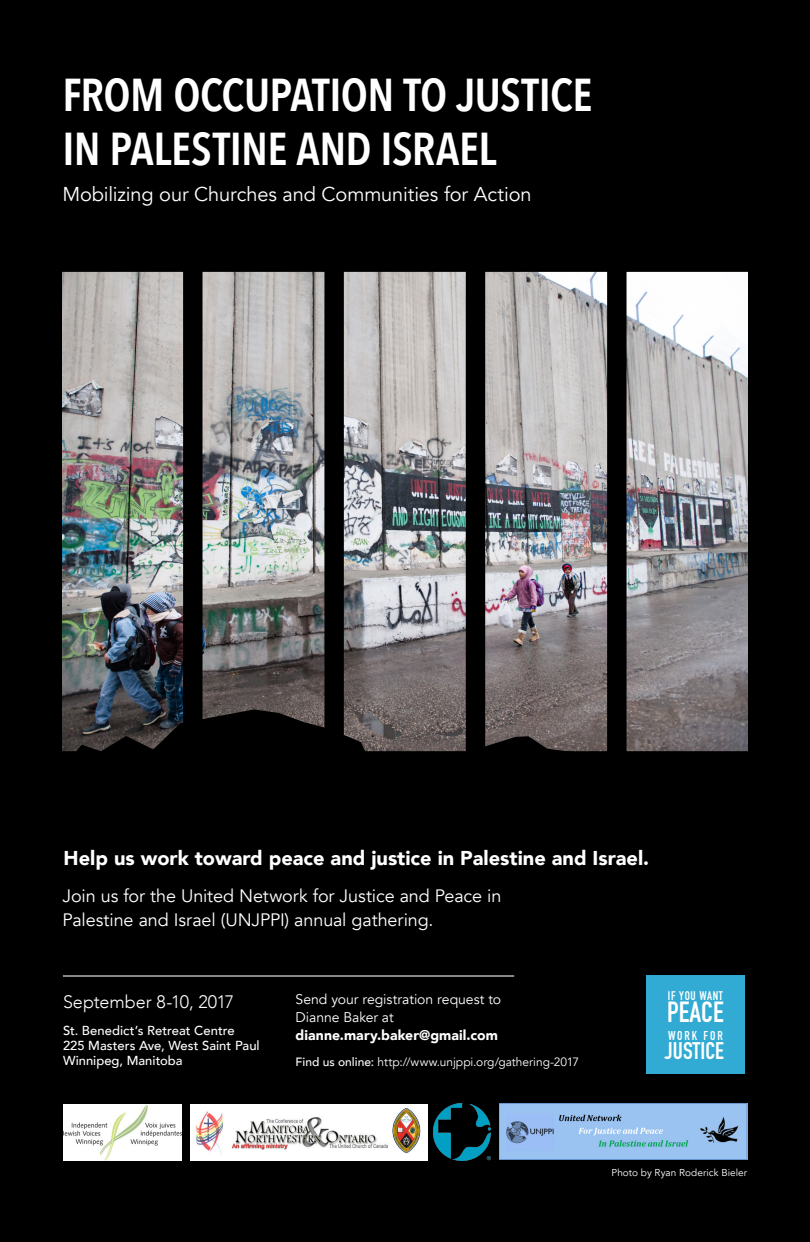
<style>
.page{position:relative;width:810px;height:1242px;background:#fff}
.page>*{position:absolute;margin:0;border:0;box-sizing:border-box;transform-origin:0 0}
.t1{font:600 46px/54px "Avenir Next Condensed";letter-spacing:-.015em;color:#fff}
.t2{font:700 28.8px "DIN Condensed";color:#fff}
.t3{font:700 23.8px "DIN Condensed";color:#fff}
.Body{font:900 20px "Avenir";color:#fff}
.t4{font:20px "Avenir";letter-spacing:-.005em;color:#fff}
.Body-2{font:18px/24px "Avenir";letter-spacing:-.005em;color:#fff}
.Body-3{font:300 18px "Avenir";letter-spacing:-.005em;color:#fff}
.Body-4{font:14px/18px "Avenir";letter-spacing:-.005em;color:#fff}
.Body-5{font:900 14px "Avenir";letter-spacing:.005em;color:#fff}
.Paragraph_Style_1{font:500 13px "Avenir";color:#fff}
.t5{font:700 12.7px "DIN Condensed";letter-spacing:.15em;color:#fff}
.t6{font:700 12.4px "DIN Condensed";letter-spacing:.05em;color:#fff}
.t7{font:12px "Avenir";letter-spacing:-.005em;color:#fff}
.Body-6{font:10px "Avenir";letter-spacing:.005em;color:#fff}
.s1{font-weight:500}
</style>
<div class="page">
<div style="left:0;top:1px;width:809px;height:1241px;background:#000"></div>
<img style="left:62px;top:271px;width:685px;height:481px">
<svg style="left:64px;top:709px;width:684px;height:43px"></svg>
<img style="left:434px;top:1103px;width:57px;height:57px">
<img style="left:499px;top:1103px;width:248px;height:57px">
<img style="left:63px;top:1105px;width:119px;height:55px">
<img style="left:190px;top:1104px;width:237px;height:56px">
<div style="left:646px;top:976px;width:99px;height:98px;background:#31aad4"></div>
<hr style="left:62px;top:975px;width:452px;height:1px;background:#231f20">
<hr style="left:63px;top:976px;width:451px;height:1px;background:#fff">
<p class="t1" style="left:62px;top:67px;width:532px">FROM OCCUPATION TO JUSTICE<br>IN PALESTINE AND ISRAEL</p>
<p class="t4" style="left:62px;top:182px;width:471px">Mobilizing our Churches and Communities for Action</p>
<p class="Body" style="left:64px;top:841px;width:587px">Help us work toward peace and justice in Palestine and Israel.</p>
<p class="Body-2" style="left:62px;top:884px;width:440px">Join us for the United Network for Justice and Peace in<br>Palestine and Israel (UNJPPI) annual gathering.</p>
<p class="Body-3" style="left:63px;top:991px;width:173px">September 8-10, 2017</p>
<p class="Paragraph_Style_1" style="left:63px;top:1019px;width:173px">St. Benedict’s Retreat Centre</p>
<p class="Paragraph_Style_1" style="left:63px;top:1034px;width:198px">225 Masters Ave, West Saint Paul</p>
<p class="Paragraph_Style_1" style="left:63px;top:1049px;width:121px">Winnipeg, Manitoba</p>
<p class="Body-4" style="left:296px;top:990px;width:207px">Send your registration request to<br>Dianne Baker at</p>
<p class="Body-5" style="left:296px;top:1023px;width:204px">dianne.mary.baker@gmail.com</p>
<p class="t7" style="left:296px;top:1054px;width:285px"><span class="s1">Find us online:</span> http://www.unjppi.org/gathering-2017</p>
<p class="t6" style="left:668px;top:988px;width:56px">IF YOU WANT</p>
<p class="t5" style="left:668px;top:1028px;width:56px">WORK FOR</p>
<p class="t2" style="left:667px;top:995px;width:58px">PEACE</p>
<p class="t3" style="left:665px;top:1036px;width:60px">JUSTICE</p>
<p class="Body-6" style="left:612px;top:1167px;width:137px">Photo by Ryan Roderick Bieler</p>
</div>
